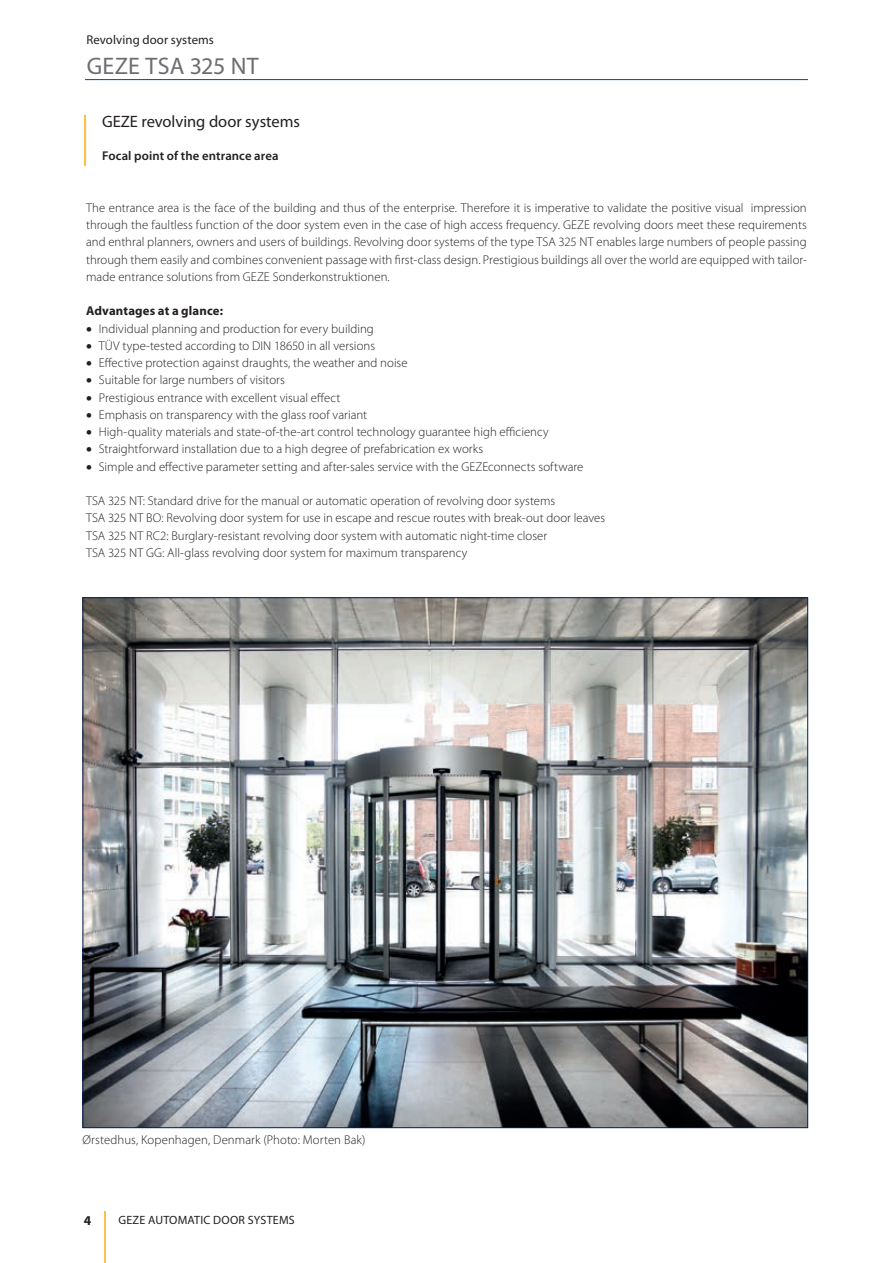
<style>
.page{position:relative;width:893px;height:1263px;background:#fff}
.page>*{position:absolute;margin:0;border:0;box-sizing:border-box;transform-origin:0 0}
.t1{font:24px "Myriad Pro";letter-spacing:.01em;color:#6c6d70}
.t2{font:16.5px "Myriad Pro";color:#231f20}
.t3{font:700 13.5px "Myriad Pro";color:#231f20}
.t4{font:300 12.75px/17.2px "Myriad Pro";letter-spacing:.005em;color:#231f20;text-align:justify}
.t5{font:600 12.75px "Myriad Pro";letter-spacing:.005em;color:#231f20}
.t6{font:700 12.75px "Myriad Pro";letter-spacing:.01em;color:#231f20}
.t7{font:12.75px "Myriad Pro";letter-spacing:.01em;color:#231f20}
.t8{font:12px "Myriad Pro";letter-spacing:.02em;color:#231f20}
</style>
<div class="page">
<hr style="left:85px;top:79px;width:723px;height:1px;background:#014990">
<hr style="left:104px;top:1212px;width:2px;height:51px;background:#fdbf4f">
<hr style="left:84px;top:115px;width:2px;height:51px;background:#fdbf4f">
<img style="left:85px;top:599px;width:721px;height:527px">
<p class="t7" style="left:86px;top:32px;width:129px">Revolving door systems</p>
<h1 class="t1" style="left:87px;top:51px;width:174px">GEZE TSA 325 NT</h1>
<p class="t2" style="left:102px;top:111px;width:199px">GEZE revolving door systems</p>
<p class="t5" style="left:102px;top:148px;width:178px">Focal point of the entrance area</p>
<p class="t4" style="left:86px;top:199px;width:722px">The entrance area is the face of the building and thus of the enterprise. Therefore it is imperative to validate the positive visual impression through the faultless function of the door system even in the case of high access frequency. GEZE revolving doors meet these requirements and enthral planners, owners and users of buildings. Revolving door systems of the type TSA 325 NT enables large numbers of people passing through them easily and combines convenient passage with first-class design. Prestigious buildings all over the world are equipped with tailor&shy;made entrance solutions from GEZE Sonderkonstruktionen.</p>
<p class="t6" style="left:86px;top:303px;width:138px">Advantages at a glance:</p>
<p class="t4" style="left:86px;top:320px;width:289px">• Individual planning and production for every building</p>
<p class="t4" style="left:86px;top:337px;width:290px">• TÜV type-tested according to DIN 18650 in all versions</p>
<p class="t4" style="left:86px;top:354px;width:323px">• Effective protection against draughts, the weather and noise</p>
<p class="t4" style="left:86px;top:371px;width:200px">• Suitable for large numbers of visitors</p>
<p class="t4" style="left:86px;top:389px;width:256px">• Prestigious entrance with excellent visual effect</p>
<p class="t4" style="left:86px;top:406px;width:283px">• Emphasis on transparency with the glass roof variant</p>
<p class="t4" style="left:86px;top:423px;width:464px">• High-quality materials and state-of-the-art control technology guarantee high efficiency</p>
<p class="t4" style="left:86px;top:440px;width:399px">• Straightforward installation due to a high degree of prefabrication ex works</p>
<p class="t4" style="left:86px;top:458px;width:499px">• Simple and effective parameter setting and after-sales service with the GEZEconnects software</p>
<p class="t4" style="left:86px;top:492px;width:521px;text-align:left">TSA 325 NT: Standard drive for the manual or automatic operation of revolving door systems<br>TSA 325 NT BO: Revolving door system for use in escape and rescue routes with break-out door leaves TSA 325 NT RC2: Burglary-resistant revolving door system with automatic night-time closer<br>TSA 325 NT GG: All-glass revolving door system for maximum transparency</p>
<p class="t4" style="left:82px;top:1130px;width:285px">Ørstedhus, Kopenhagen, Denmark (Photo: Morten Bak)</p>
<p class="t3" style="left:84px;top:1212px;width:9px">4</p>
<p class="t8" style="left:118px;top:1213px;width:178px">GEZE AUTOMATIC DOOR SYSTEMS</p>
</div>
